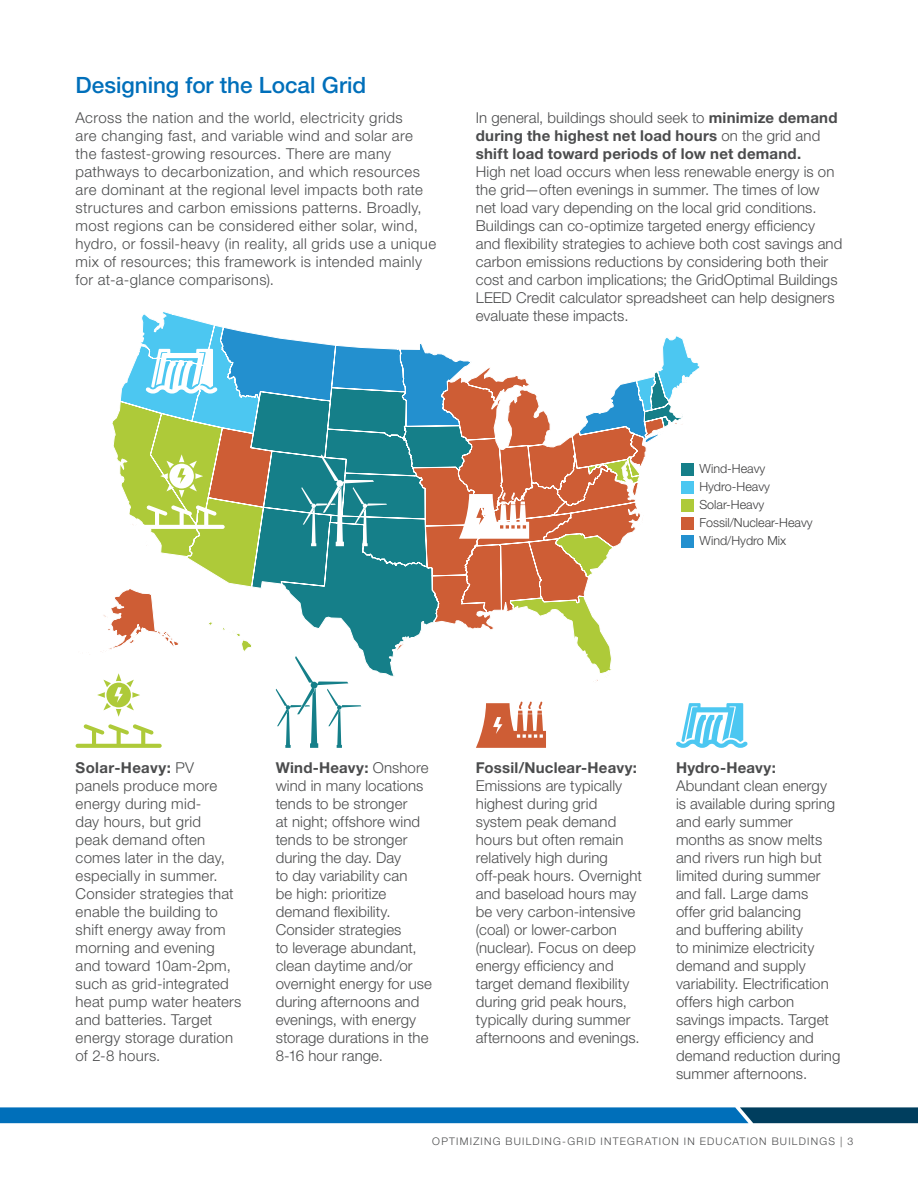
<style>
.page{position:relative;width:918px;height:1188px;background:#fff}
.page>*{position:absolute;margin:0;border:0;box-sizing:border-box;transform-origin:0 0}
.head_2{font:500 22.5px "Helvetica Neue LT";color:#006fba}
.body{font:300 15px/18px "Helvetica Neue LT";letter-spacing:.01em;color:#4b4c4d}
.t1{font:300 12.6px/17.9px "Helvetica Neue LT";color:#3e3e3f}
.t2{font:300 10.5px "Helvetica Neue LT";letter-spacing:.12em;color:#4b4c4d}
.s1{font-weight:700}
</style>
<div class="page">
<svg style="left:76px;top:312px;width:672px;height:436px"></svg>
<svg style="left:0;top:1107px;width:918px;height:16px;background:#076aab"></svg>
<p class="head_2" style="left:76px;top:72px;width:292px">Designing for the Local Grid</p>
<p class="body" style="left:76px;top:109px;width:362px">Across the nation and the world, electricity grids<br>are changing fast, and variable wind and solar are the fastest-growing resources. There are many pathways to decarbonization, and which resources are dominant at the regional level impacts both rate structures and carbon emissions patterns. Broadly, most regions can be considered either solar, wind, hydro, or fossil-heavy (in reality, all grids use a unique mix of resources; this framework is intended mainly for at-a-glance comparisons).</p>
<p class="body" style="left:476px;top:109px;width:368px">In general, buildings should seek to <span class="s1">minimize demand during the highest net load hours</span> on the grid and <span class="s1">shift load toward periods of low net demand.<br></span>High net load occurs when less renewable energy is on the grid—often evenings in summer. The times of low net load vary depending on the local grid conditions.<br>Buildings can co-optimize targeted energy efficiency and flexibility strategies to achieve both cost savings and carbon emissions reductions by considering both their cost and carbon implications; the GridOptimal Buildings LEED Credit calculator spreadsheet can help designers evaluate these impacts.</p>
<p class="t1" style="left:699px;top:460px;width:115px">Wind-Heavy<br>Hydro-Heavy<br>Solar-Heavy<br>Fossil/Nuclear-Heavy<br>Wind/Hydro Mix</p>
<p class="body" style="left:76px;top:758px;width:167px"><span class="s1">Solar-Heavy:</span> PV<br>panels produce more energy during mid-<br>day hours, but grid<br>peak demand often comes later in the day, especially in summer.<br>Consider strategies that enable the building to shift energy away from morning and evening and toward 10am-2pm, such as grid-integrated heat pump water heaters and batteries. Target energy storage duration of 2-8 hours.</p>
<p class="body" style="left:276px;top:758px;width:158px"><span class="s1">Wind-Heavy:</span> Onshore wind in many locations tends to be stronger<br>at night; offshore wind tends to be stronger during the day. Day<br>to day variability can<br>be high: prioritize demand flexibility.<br>Consider strategies<br>to leverage abundant, clean daytime and/or overnight energy for use during afternoons and evenings, with energy storage durations in the<br>8-16 hour range.</p>
<p class="body" style="left:476px;top:758px;width:168px"><span class="s1">Fossil/Nuclear-Heavy:<br></span>Emissions are typically highest during grid system peak demand hours but often remain relatively high during off-peak hours. Overnight and baseload hours may be very carbon-intensive (coal) or lower-carbon (nuclear). Focus on deep energy efficiency and target demand flexibility during grid peak hours, typically during summer afternoons and evenings.</p>
<p class="body" style="left:676px;top:758px;width:166px"><span class="s1">Hydro-Heavy:<br></span>Abundant clean energy is available during spring and early summer months as snow melts and rivers run high but limited during summer and fall. Large dams offer grid balancing<br>and buffering ability<br>to minimize electricity demand and supply variability. Electrification offers high carbon savings impacts. Target energy efficiency and demand reduction during summer afternoons.</p>
<p class="t2" style="left:432px;top:1135px;width:422px">OPTIMIZING BUILDING-GRID INTEGRATION IN EDUCATION BUILDINGS | 3</p>
</div>
